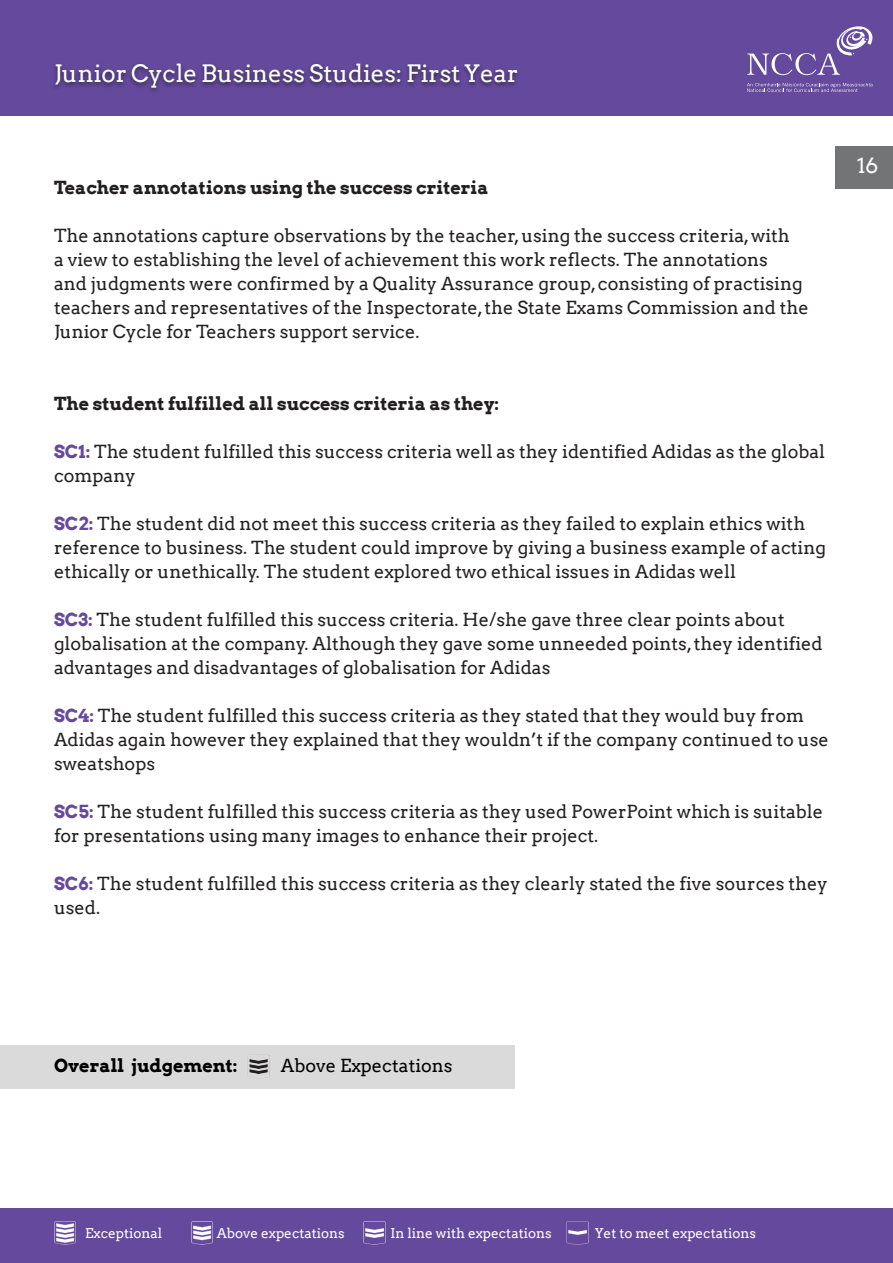
<style>
.page{position:relative;width:893px;height:1263px;background:#fff}
.page>*{position:absolute;margin:0;border:0;box-sizing:border-box;transform-origin:0 0}
.t1{font:24px "Arvo";color:#fff}
.t2{font:21px "Arvo";color:#fff}
.t3{font:18px/24px "Arvo";color:#231f20}
.t4{font:700 18px "Arvo";color:#231f20}
.t5{font:700 18px "Arvo";color:#000001}
.t6{font:18px "Arvo";color:#000001}
.t7{font:13.5px "Arvo";color:#fff}
.s1{font-weight:700;color:#64499d}
</style>
<div class="page">
<div style="left:836px;top:147px;width:57px;height:42px;background:#727475"></div>
<div style="left:0;top:0;width:893px;height:116px;background:#64499d"></div>
<div style="left:51px;top:61px;width:470px;height:32px;background:#231f20;opacity:.73"></div>
<svg style="left:747px;top:83px;width:125px;height:9px"></svg>
<svg style="left:747px;top:26px;width:125px;height:49px"></svg>
<div style="left:0;top:1209px;width:893px;height:54px;background:#64499d"></div>
<img style="left:54px;top:1221px;width:22px;height:24px">
<img style="left:191px;top:1221px;width:22px;height:24px">
<img style="left:364px;top:1221px;width:21px;height:24px">
<div style="left:0;top:1045px;width:514px;height:44px;background:#dadada"></div>
<img style="left:249px;top:1059px;width:19px;height:15px">
<img style="left:567px;top:1221px;width:21px;height:24px">
<p class="t1" style="left:54px;top:59px;width:466px">Junior Cycle Business Studies: First Year</p>
<p class="t4" style="left:54px;top:176px;width:436px">Teacher annotations using the success criteria</p>
<p class="t3" style="left:54px;top:223px;width:756px">The annotations capture observations by the teacher, using the success criteria, with<br>a view to establishing the level of achievement this work reflects. The annotations<br>and judgments were confirmed by a Quality Assurance group, consisting of practising teachers and representatives of the Inspectorate, the State Exams Commission and the Junior Cycle for Teachers support service.</p>
<p class="t4" style="left:54px;top:392px;width:447px">The student fulfilled all success criteria as they:</p>
<p class="t3" style="left:54px;top:439px;width:773px"><span class="s1">SC1:</span> The student fulfilled this success criteria well as they identified Adidas as the global company</p>
<p class="t3" style="left:54px;top:511px;width:773px"><span class="s1">SC2:</span> The student did not meet this success criteria as they failed to explain ethics with reference to business. The student could improve by giving a business example of acting ethically or unethically. The student explored two ethical issues in Adidas well</p>
<p class="t3" style="left:54px;top:607px;width:770px"><span class="s1">SC3:</span> The student fulfilled this success criteria. He/she gave three clear points about globalisation at the company. Although they gave some unneeded points, they identified advantages and disadvantages of globalisation for Adidas</p>
<p class="t3" style="left:54px;top:703px;width:776px"><span class="s1">SC4:</span> The student fulfilled this success criteria as they stated that they would buy from<br>Adidas again however they explained that they wouldn’t if the company continued to use sweatshops</p>
<p class="t3" style="left:54px;top:799px;width:771px"><span class="s1">SC5:</span> The student fulfilled this success criteria as they used PowerPoint which is suitable for presentations using many images to enhance their project.</p>
<p class="t3" style="left:54px;top:871px;width:775px"><span class="s1">SC6:</span> The student fulfilled this success criteria as they clearly stated the five sources they used.</p>
<p class="t2" style="left:857px;top:153px;width:23px">16</p>
<p class="t5" style="left:54px;top:1054px;width:185px">Overall judgement:</p>
<p class="t6" style="left:281px;top:1055px;width:173px">Above Expectations</p>
<p class="t7" style="left:85px;top:1225px;width:79px">Exceptional</p>
<p class="t7" style="left:217px;top:1225px;width:130px">Above expectations</p>
<p class="t7" style="left:390px;top:1225px;width:163px">In line with expectations</p>
<p class="t7" style="left:595px;top:1225px;width:163px">Yet to meet expectations</p>
</div>
